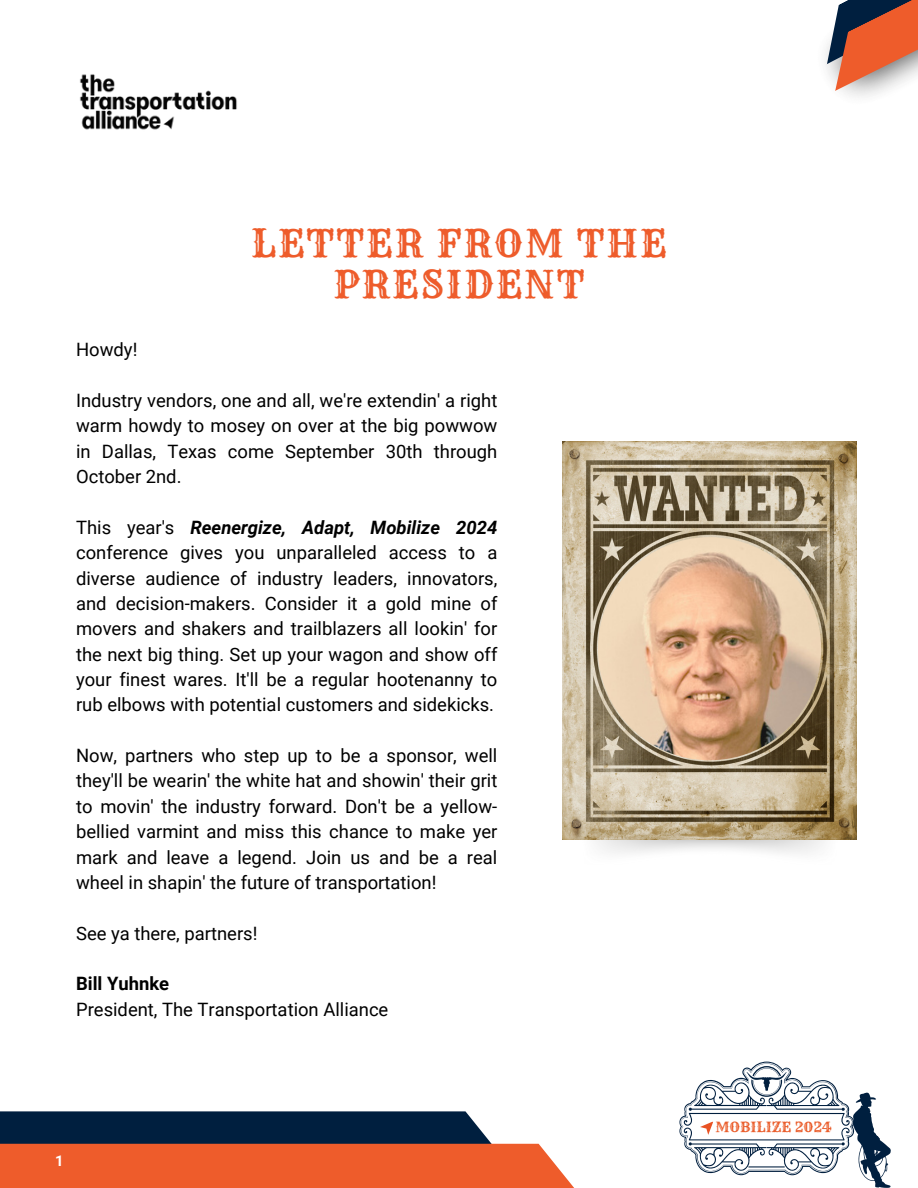
<style>
.page{position:relative;width:918px;height:1188px;background:#fff}
.page>*{position:absolute;margin:0;border:0;box-sizing:border-box;transform-origin:0 0}
.t1{font:37.8px/40.5px "Rye";letter-spacing:.055em;color:#ee5c2b;text-align:center}
.t2{font:18.45px/25.3px "Roboto";color:#000;text-align:justify}
.t3{font:700 14.85px "Roboto";color:#fff}
.t4{font:13.95px "Rye";color:#ea5d2b}
.s1{font-weight:700;font-style:italic}
.s2{font-weight:700}
</style>
<div class="page">
<img style="left:80px;top:74px;width:157px;height:56px">
<svg style="left:825px;top:0;width:93px;height:97px"></svg>
<svg style="left:0;top:1111px;width:574px;height:77px;background:#9c5545"></svg>
<img style="left:582px;top:839px;width:256px;height:14px">
<img style="left:562px;top:442px;width:294px;height:397px">
<img style="left:598px;top:537px;width:223px;height:223px;border-radius:50%">
<svg style="left:679px;top:1062px;width:212px;height:126px"></svg>
<p class="t1" style="left:251px;top:224px;width:417px">LETTER FROM THE<br>PRESIDENT</p>
<h1 class="t2" style="left:76px;top:337px;width:63px">Howdy!</h1>
<h2 class="t2" style="left:76px;top:388px;width:423px">Industry vendors, one and all, we're extendin' a right warm howdy to mosey on over at the big powwow in Dallas, Texas come September 30th through October 2nd.</h2>
<h2 class="t2" style="left:76px;top:515px;width:423px">This year's <span class="s1">Reenergize, Adapt, Mobilize 2024 </span>conference gives you unparalleled access to a diverse audience of industry leaders, innovators, and decision-makers. Consider it a gold mine of movers and shakers and trailblazers all lookin' for the next big thing. Set up your wagon and show off your finest wares. It'll be a regular hootenanny to rub elbows with potential customers and sidekicks.</h2>
<h2 class="t2" style="left:76px;top:743px;width:423px">Now, partners who step up to be a sponsor, well they'll be wearin' the white hat and showin' their grit to movin' the industry forward. Don't be a yellow&shy;bellied varmint and miss this chance to make yer mark and leave a legend. Join us and be a real wheel in shapin' the future of transportation!</h2>
<h2 class="t2" style="left:76px;top:921px;width:183px">See ya there, partners!</h2>
<h2 class="t2" style="left:76px;top:971px;width:314px"><span class="s2">Bill Yuhnke<br></span>President, The Transportation Alliance</h2>
<h2 class="t3" style="left:55px;top:1153px;width:10px">1</h2>
<p class="t4" style="left:715px;top:1118px;width:118px">MOBILIZE 2024</p>
</div>
